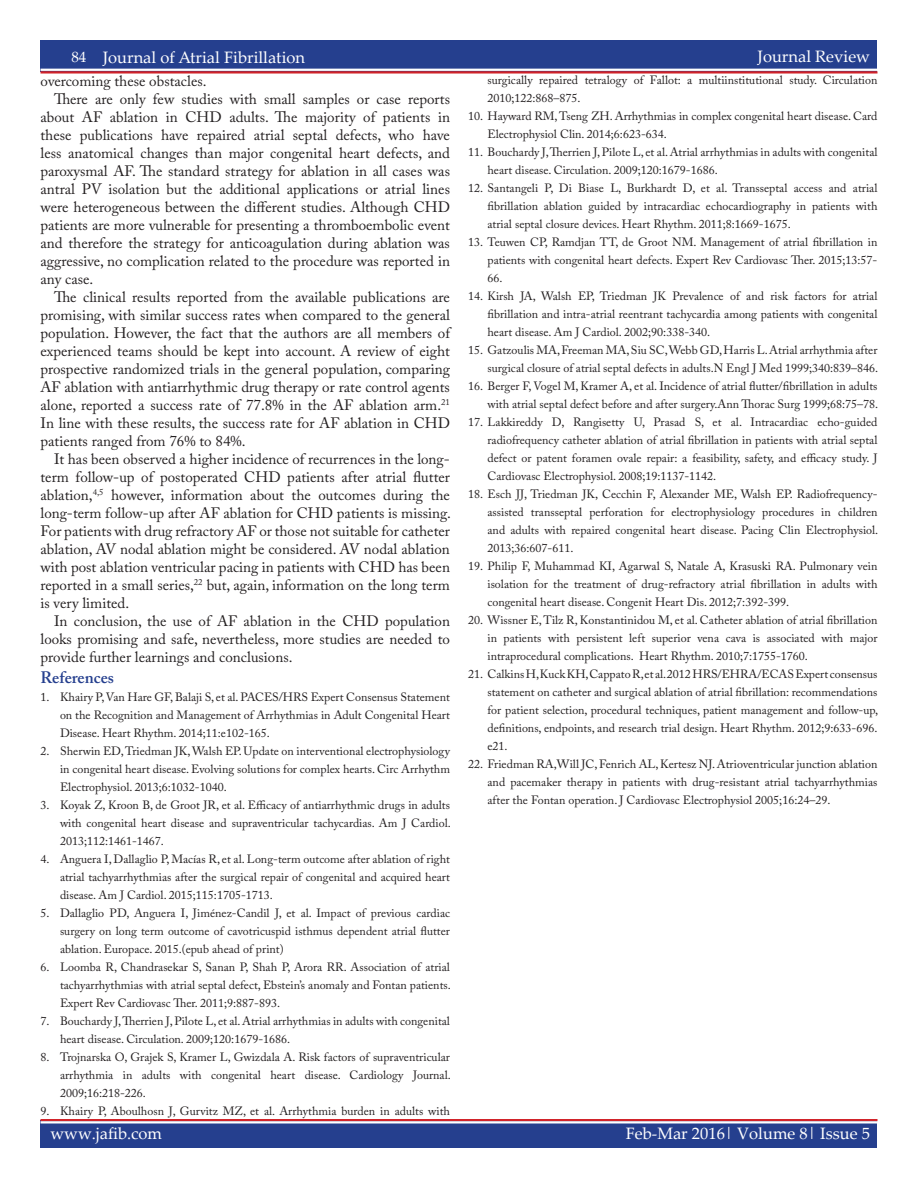
<style>
.page{position:relative;width:918px;height:1188px;background:#fff}
.page>*{position:absolute;margin:0;border:0;box-sizing:border-box;transform-origin:0 0}
.t1{font:16.5px "Palatino Linotype";color:#fff}
._10_Body_Text{font:600 16.5px "Adobe Caslon Pro";color:#253f8e}
._10_Body_Text-2{font:15px/18px "Adobe Caslon Pro";color:#231f20;text-align:justify}
.t2{font:12px/18px "Adobe Caslon Pro";color:#231f20;text-align:justify}
</style>
<div class="page">
<div style="left:40px;top:1120px;width:838px;height:28px;background:#253f8e"></div>
<hr style="left:40px;top:1119px;width:838px;height:2px;background:#d1232a">
<hr style="left:40px;top:1121px;width:838px;height:3px;background:#fff">
<div style="left:40px;top:40px;width:838px;height:32px;background:#253f8e"></div>
<hr style="left:40px;top:71px;width:838px;height:3px;background:#d1232a">
<hr style="left:40px;top:69px;width:838px;height:2px;background:#fff">
<h1 class="t1" style="left:758px;top:45px;width:114px">Journal Review</h1>
<p class="t2" style="left:488px;top:71px;width:391px">surgically repaired tetralogy of Fallot: a multiinstitutional study. Circulation<br>2010;122:868–875.</p>
<p class="t2" style="left:488px;top:107px;width:392px;text-indent:-20px">10. Hayward RM, Tseng ZH. Arrhythmias in complex congenital heart disease. Card<br>Electrophysiol Clin. 2014;6:623-634.</p>
<p class="t2" style="left:488px;top:143px;width:392px;text-indent:-20px">11. Bouchardy J, Therrien J, Pilote L, et al. Atrial arrhythmias in adults with congenital heart disease. Circulation. 2009;120:1679-1686.</p>
<p class="t2" style="left:488px;top:179px;width:392px;text-indent:-20px">12. Santangeli P, Di Biase L, Burkhardt D, et al. Transseptal access and atrial fibrillation ablation guided by intracardiac echocardiography in patients with atrial septal closure devices. Heart Rhythm. 2011;8:1669-1675.</p>
<p class="t2" style="left:488px;top:233px;width:392px;text-indent:-20px">13. Teuwen CP, Ramdjan TT, de Groot NM. Management of atrial fibrillation in patients with congenital heart defects. Expert Rev Cardiovasc Ther. 2015;13:57- 66.</p>
<p class="t2" style="left:488px;top:287px;width:392px;text-indent:-20px">14. Kirsh JA, Walsh EP, Triedman JK Prevalence of and risk factors for atrial fibrillation and intra-atrial reentrant tachycardia among patients with congenital heart disease. Am J Cardiol. 2002;90:338-340.</p>
<p class="t2" style="left:468px;top:341px;width:412px;text-align:right">15. Gatzoulis MA, Freeman MA, Siu SC, Webb GD, Harris L. Atrial arrhythmia after surgical closure of atrial septal defects in adults.N Engl J Med 1999;340:839–846.</p>
<p class="t2" style="left:468px;top:377px;width:412px;text-align:right">16. Berger F, Vogel M, Kramer A, et al. Incidence of atrial flutter/fibrillation in adults with atrial septal defect before and after surgery.Ann Thorac Surg 1999;68:75–78.</p>
<p class="t2" style="left:488px;top:413px;width:392px;text-indent:-20px">17. Lakkireddy D, Rangisetty U, Prasad S, et al. Intracardiac echo-guided radiofrequency catheter ablation of atrial fibrillation in patients with atrial septal defect or patent foramen ovale repair: a feasibility, safety, and efficacy study. J Cardiovasc Electrophysiol. 2008;19:1137-1142.</p>
<p class="t2" style="left:488px;top:485px;width:392px;text-indent:-20px">18. Esch JJ, Triedman JK, Cecchin F, Alexander ME, Walsh EP. Radiofrequency&shy;assisted transseptal perforation for electrophysiology procedures in children and adults with repaired congenital heart disease. Pacing Clin Electrophysiol.<br>2013;36:607-611.</p>
<p class="t2" style="left:488px;top:557px;width:392px;text-indent:-20px">19. Philip F, Muhammad KI, Agarwal S, Natale A, Krasuski RA. Pulmonary vein isolation for the treatment of drug-refractory atrial fibrillation in adults with congenital heart disease. Congenit Heart Dis. 2012;7:392-399.</p>
<p class="t2" style="left:488px;top:611px;width:392px;text-indent:-20px">20. Wissner E, Tilz R, Konstantinidou M, et al. Catheter ablation of atrial fibrillation in patients with persistent left superior vena cava is associated with major intraprocedural complications. Heart Rhythm. 2010;7:1755-1760.</p>
<p class="t2" style="left:488px;top:665px;width:392px;text-indent:-20px">21. Calkins H, Kuck KH, Cappato R, et al. 2012 HRS/EHRA/ECAS Expert consensus statement on catheter and surgical ablation of atrial fibrillation: recommendations for patient selection, procedural techniques, patient management and follow-up, definitions, endpoints, and research trial design. Heart Rhythm. 2012;9:633-696. e21.</p>
<p class="t2" style="left:488px;top:755px;width:391px;text-indent:-20px">22. Friedman RA,Will JC, Fenrich AL, Kertesz NJ. Atrioventricular junction ablation and pacemaker therapy in patients with drug-resistant atrial tachyarrhythmias after the Fontan operation. J Cardiovasc Electrophysiol 2005;16:24–29.</p>
<h1 class="t1" style="left:71px;top:48px;width:235px"><sup>84</sup> Journal of Atrial Fibrillation</h1>
<h1 class="t1" style="left:746px;top:47px;width:125px">Featured Review</h1>
<p class="_10_Body_Text-2" style="left:40px;top:72px;width:168px">overcoming these obstacles.</p>
<p class="_10_Body_Text-2" style="left:40px;top:90px;width:411px;text-indent:14px">There are only few studies with small samples or case reports about AF ablation in CHD adults. The majority of patients in these publications have repaired atrial septal defects, who have less anatomical changes than major congenital heart defects, and paroxysmal AF. The standard strategy for ablation in all cases was antral PV isolation but the additional applications or atrial lines were heterogeneous between the different studies. Although CHD patients are more vulnerable for presenting a thromboembolic event and therefore the strategy for anticoagulation during ablation was aggressive, no complication related to the procedure was reported in any case.</p>
<p class="_10_Body_Text-2" style="left:40px;top:288px;width:411px;text-indent:14px">The clinical results reported from the available publications are promising, with similar success rates when compared to the general population. However, the fact that the authors are all members of experienced teams should be kept into account. A review of eight prospective randomized trials in the general population, comparing AF ablation with antiarrhythmic drug therapy or rate control agents alone, reported a success rate of 77.8% in the AF ablation arm.<sup>21<br></sup>In line with these results, the success rate for AF ablation in CHD patients ranged from 76% to 84%.</p>
<p class="_10_Body_Text-2" style="left:40px;top:450px;width:412px;text-indent:14px">It has been observed a higher incidence of recurrences in the long&shy;term follow-up of postoperated CHD patients after atrial flutter ablation,<sup>4,5</sup> however, information about the outcomes during the long-term follow-up after AF ablation for CHD patients is missing.<br>For patients with drug refractory AF or those not suitable for catheter ablation, AV nodal ablation might be considered. AV nodal ablation with post ablation ventricular pacing in patients with CHD has been reported in a small series,<sup>22</sup> but, again, information on the long term is very limited.</p>
<p class="_10_Body_Text-2" style="left:40px;top:612px;width:411px;text-indent:14px">In conclusion, the use of AF ablation in the CHD population looks promising and safe, nevertheless, more studies are needed to provide further learnings and conclusions.</p>
<p class="_10_Body_Text" style="left:40px;top:668px;width:75px">References</p>
<p class="t2" style="left:60px;top:688px;width:391px;text-indent:-20px">1. Khairy P, Van Hare GF, Balaji S, et al. PACES/HRS Expert Consensus Statement on the Recognition and Management of Arrhythmias in Adult Congenital Heart Disease. Heart Rhythm. 2014;11:e102-165.</p>
<p class="t2" style="left:60px;top:742px;width:392px;text-indent:-20px">2. Sherwin ED, Triedman JK, Walsh EP. Update on interventional electrophysiology in congenital heart disease. Evolving solutions for complex hearts. Circ Arrhythm Electrophysiol. 2013;6:1032-1040.</p>
<p class="t2" style="left:60px;top:796px;width:392px;text-indent:-20px">3. Koyak Z, Kroon B, de Groot JR, et al. Efficacy of antiarrhythmic drugs in adults with congenital heart disease and supraventricular tachycardias. Am J Cardiol.<br>2013;112:1461-1467.</p>
<p class="t2" style="left:60px;top:850px;width:392px;text-indent:-20px">4. Anguera I, Dallaglio P, Macías R, et al. Long-term outcome after ablation of right atrial tachyarrhythmias after the surgical repair of congenital and acquired heart disease. Am J Cardiol. 2015;115:1705-1713.</p>
<p class="t2" style="left:60px;top:904px;width:392px;text-indent:-20px">5. Dallaglio PD, Anguera I, Jiménez-Candil J, et al. Impact of previous cardiac surgery on long term outcome of cavotricuspid isthmus dependent atrial flutter ablation. Europace. 2015.(epub ahead of print)</p>
<p class="t2" style="left:60px;top:958px;width:392px;text-indent:-20px">6. Loomba R, Chandrasekar S, Sanan P, Shah P, Arora RR. Association of atrial tachyarrhythmias with atrial septal defect, Ebstein’s anomaly and Fontan patients.<br>Expert Rev Cardiovasc Ther. 2011;9:887-893.</p>
<p class="t2" style="left:60px;top:1012px;width:392px;text-indent:-20px">7. Bouchardy J, Therrien J, Pilote L, et al. Atrial arrhythmias in adults with congenital heart disease. Circulation. 2009;120:1679-1686.</p>
<p class="t2" style="left:60px;top:1048px;width:392px;text-indent:-20px">8. Trojnarska O, Grajek S, Kramer L, Gwizdala A. Risk factors of supraventricular arrhythmia in adults with congenital heart disease. Cardiology Journal.<br>2009;16:218-226.</p>
<p class="t2" style="left:40px;top:1102px;width:411px">9. Khairy P, Aboulhosn J, Gurvitz MZ, et al. Arrhythmia burden in adults with</p>
<h1 class="t1" style="left:51px;top:1122px;width:113px">www.jafib.com</h1>
<h1 class="t1" style="left:626px;top:1122px;width:246px">Feb-Mar 2016| Volume 8| Issue 5</h1>
</div>
